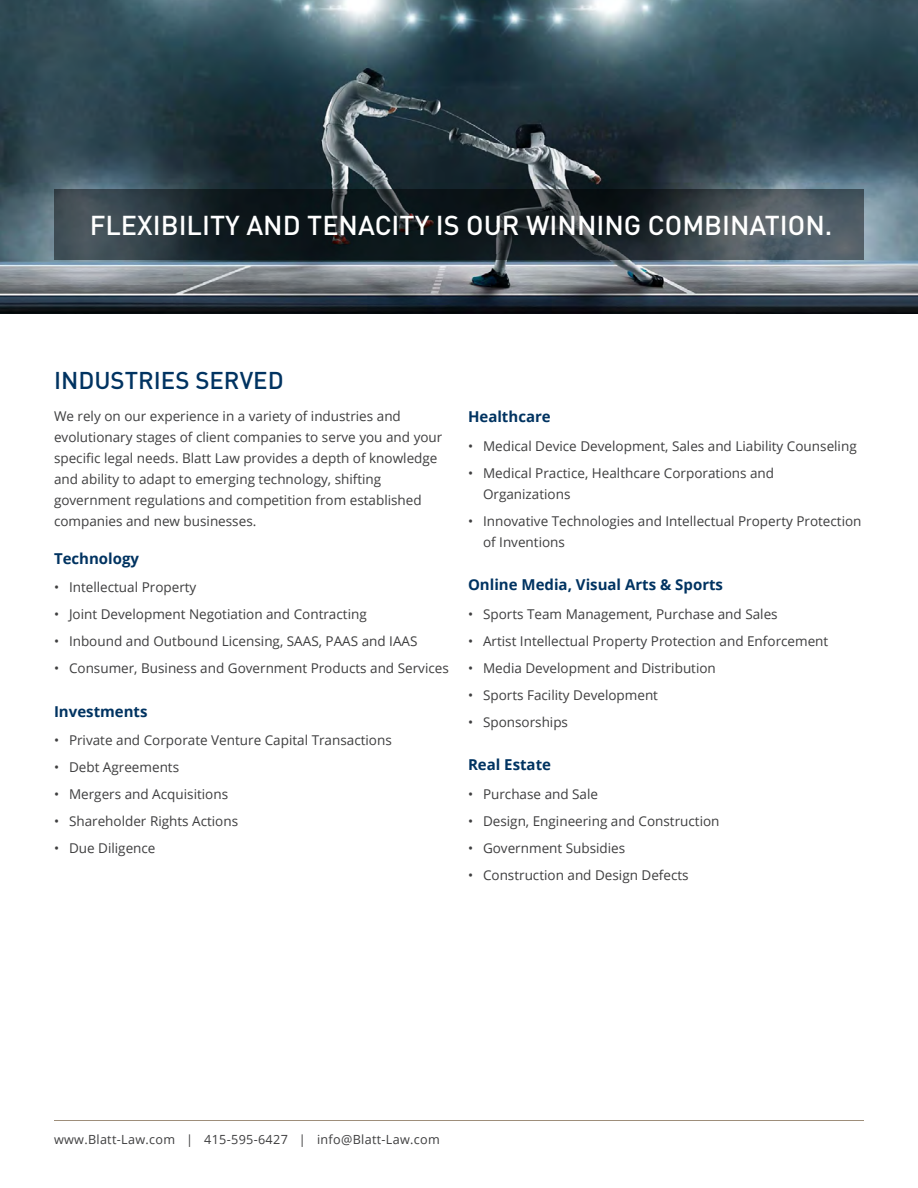
<style>
.page{position:relative;width:918px;height:1188px;background:#fff}
.page>*{position:absolute;margin:0;border:0;box-sizing:border-box;transform-origin:0 0}
.BL_headline{font:500 27px "DIN";color:#fff}
.BL_section_title{font:500 24px "DIN";color:#003361}
.BL_sub_2_bullets{font:700 15px "Open Sans";color:#003361}
.BL_body{font:13.5px/21px "Open Sans";color:#3e3e3f}
.t1{font:12.6px "Open Sans";letter-spacing:.025em;color:#3e3e3f}
</style>
<div class="page">
<hr style="left:54px;top:1120px;width:810px;height:1px;background:#9e8e7a">
<img style="left:0;top:0;width:918px;height:313px">
<svg style="left:54px;top:189px;width:810px;height:71px;background:#273237"></svg>
<p class="BL_headline" style="left:90px;top:208px;width:744px">FLEXIBILITY AND TENACITY IS OUR WINNING COMBINATION.</p>
<p class="BL_section_title" style="left:54px;top:365px;width:231px">INDUSTRIES SERVED</p>
<p class="BL_body" style="left:54px;top:406px;width:390px">We rely on our experience in a variety of industries and evolutionary stages of client companies to serve you and your specific legal needs. Blatt Law provides a depth of knowledge and ability to adapt to emerging technology, shifting government regulations and competition from established companies and new businesses.</p>
<p class="BL_sub_2_bullets" style="left:54px;top:548px;width:87px">Technology</p>
<p class="BL_body" style="left:54px;top:577px;width:144px">• Intellectual Property</p>
<p class="BL_body" style="left:54px;top:604px;width:314px">• Joint Development Negotiation and Contracting</p>
<p class="BL_body" style="left:54px;top:631px;width:365px">• Inbound and Outbound Licensing, SAAS, PAAS and IAAS</p>
<p class="BL_body" style="left:54px;top:658px;width:396px">• Consumer, Business and Government Products and Services</p>
<p class="BL_sub_2_bullets" style="left:54px;top:701px;width:95px">Investments</p>
<p class="BL_body" style="left:54px;top:730px;width:339px">• Private and Corporate Venture Capital Transactions</p>
<p class="BL_body" style="left:54px;top:757px;width:127px">• Debt Agreements</p>
<p class="BL_body" style="left:54px;top:784px;width:176px">• Mergers and Acquisitions</p>
<p class="BL_body" style="left:54px;top:811px;width:186px">• Shareholder Rights Actions</p>
<p class="BL_body" style="left:54px;top:838px;width:103px">• Due Diligence</p>
<p class="BL_sub_2_bullets" style="left:468px;top:406px;width:84px">Healthcare</p>
<p class="BL_body" style="left:468px;top:435px;width:390px">• Medical Device Development, Sales and Liability Counseling</p>
<p class="BL_body" style="left:483px;top:462px;width:293px;text-indent:-15px">• Medical Practice, Healthcare Corporations and<br>Organizations</p>
<p class="BL_body" style="left:483px;top:510px;width:380px;text-indent:-15px">• Innovative Technologies and Intellectual Property Protection of Inventions</p>
<p class="BL_sub_2_bullets" style="left:468px;top:574px;width:257px">Online Media, Visual Arts &amp; Sports</p>
<p class="BL_body" style="left:468px;top:603px;width:311px">• Sports Team Management, Purchase and Sales</p>
<p class="BL_body" style="left:468px;top:630px;width:362px">• Artist Intellectual Property Protection and Enforcement</p>
<p class="BL_body" style="left:468px;top:657px;width:249px">• Media Development and Distribution</p>
<p class="BL_body" style="left:468px;top:684px;width:192px">• Sports Facility Development</p>
<p class="BL_body" style="left:468px;top:711px;width:102px">• Sponsorships</p>
<p class="BL_sub_2_bullets" style="left:468px;top:754px;width:85px">Real Estate</p>
<p class="BL_body" style="left:468px;top:783px;width:132px">• Purchase and Sale</p>
<p class="BL_body" style="left:468px;top:810px;width:253px">• Design, Engineering and Construction</p>
<p class="BL_body" style="left:468px;top:837px;width:159px">• Government Subsidies</p>
<p class="BL_body" style="left:468px;top:864px;width:222px">• Construction and Design Defects</p>
<p class="t1" style="left:54px;top:1130px;width:387px">www.Blatt-Law.com | 415-595-6427 | info@Blatt-Law.com</p>
</div>
